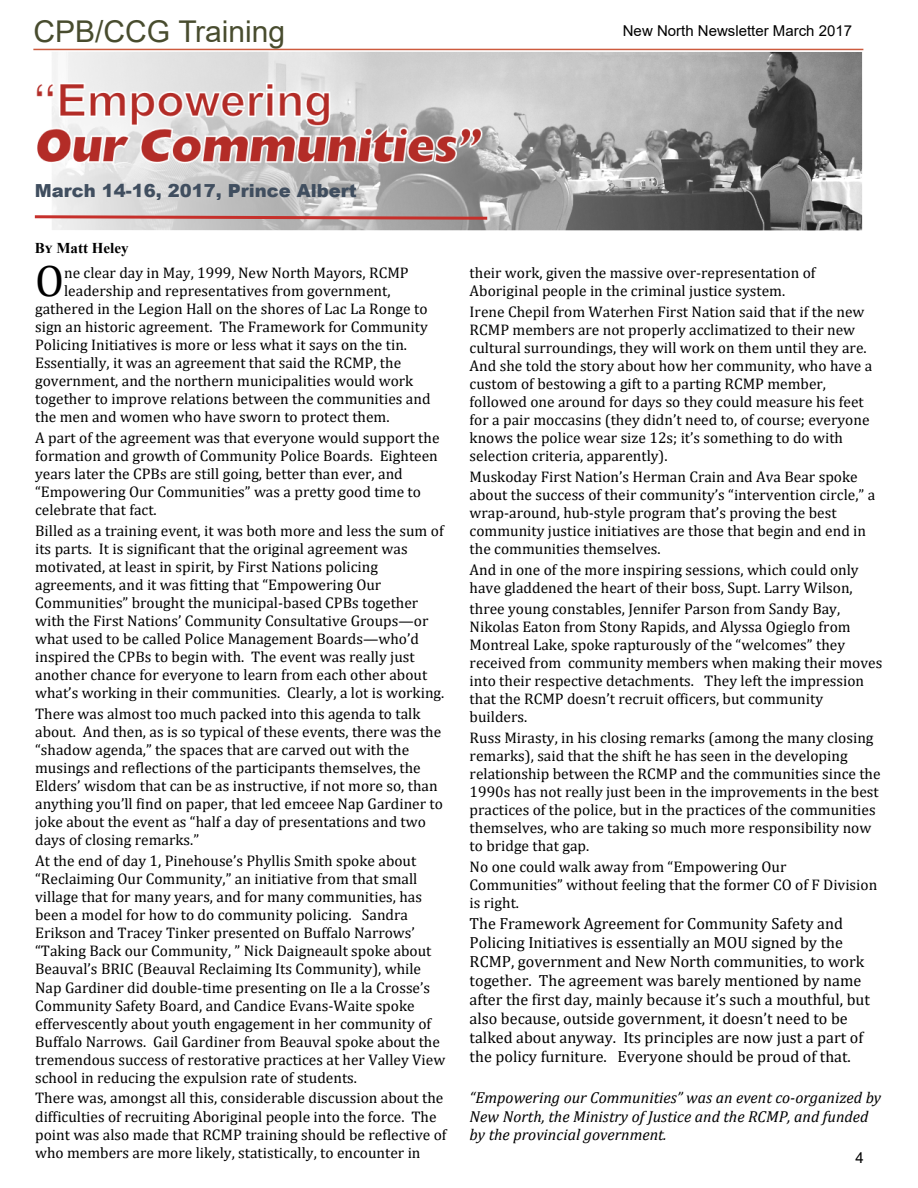
<style>
.page{position:relative;width:918px;height:1188px;background:#fff}
.page>*{position:absolute;margin:0;border:0;box-sizing:border-box;transform-origin:0 0}
.t1{font:44.4px "Cambria";color:#000}
.t2{font:30px "Arial";color:#484c2e}
.t3{font:900 18px "Arial";color:#404e5f}
.t4{font:16.2px/18.9px "Cambria";color:#000}
.t5{font:italic 15.9px/18.6px "Cambria";color:#000}
.t6{font:15.45px/18px "Cambria";color:#000}
.t7{font:15px "Arial";color:#000}
.t8{font:700 15px "Times New Roman";color:#000}
</style>
<div class="page">
<hr style="left:33px;top:49px;width:830px;height:1px;background:#cd5b3e">
<img style="left:52px;top:52px;width:810px;height:178px">
<img style="left:36px;top:83px;width:503px;height:80px">
<svg style="left:34px;top:214px;width:456px;height:7px"></svg>
<h2 class="t2" style="left:33px;top:20px;width:253px">CPB/CCG Training</h2>
<p class="t7" style="left:623px;top:25px;width:231px">New North Newsletter March 2017</p>
<p class="t3" style="left:35px;top:184px;width:323px">March 14-16, 2017, Prince Albert</p>
<p class="t8" style="left:35px;top:243px;width:95px">By Matt Heley</p>
<h1 class="t1" style="left:35px;top:262px;width:30px">O</h1>
<p class="t6" style="left:64px;top:265px;width:346px">ne clear day in May, 1999, New North Mayors, RCMP</p>
<p class="t6" style="left:64px;top:283px;width:328px">leadership and representatives from government,</p>
<p class="t6" style="left:35px;top:301px;width:394px">gathered in the Legion Hall on the shores of Lac La Ronge to</p>
<p class="t6" style="left:35px;top:319px;width:394px">sign an historic agreement. The Framework for Community</p>
<p class="t6" style="left:35px;top:337px;width:373px">Policing Initiatives is more or less what it says on the tin.</p>
<p class="t6" style="left:35px;top:355px;width:368px">Essentially, it was an agreement that said the RCMP, the</p>
<p class="t6" style="left:35px;top:373px;width:380px">government, and the northern municipalities would work</p>
<p class="t6" style="left:35px;top:391px;width:397px">together to improve relations between the communities and</p>
<p class="t6" style="left:35px;top:409px;width:356px">the men and women who have sworn to protect them.</p>
<p class="t6" style="left:35px;top:430px;width:406px">A part of the agreement was that everyone would support the formation and growth of Community Police Boards. Eighteen years later the CPBs are still going, better than ever, and “Empowering Our Communities” was a pretty good time to celebrate that fact.</p>
<p class="t6" style="left:35px;top:523px;width:411px">Billed as a training event, it was both more and less the sum of its parts. It is significant that the original agreement was motivated, at least in spirit, by First Nations policing agreements, and it was fitting that “Empowering Our Communities” brought the municipal-based CPBs together with the First Nations’ Community Consultative Groups—or what used to be called Police Management Boards—who’d inspired the CPBs to begin with. The event was really just another chance for everyone to learn from each other about what’s working in their communities. Clearly, a lot is working.</p>
<p class="t6" style="left:35px;top:706px;width:409px">There was almost too much packed into this agenda to talk about. And then, as is so typical of these events, there was the “shadow agenda,” the spaces that are carved out with the musings and reflections of the participants themselves, the Elders’ wisdom that can be as instructive, if not more so, than anything you’ll find on paper, that led emceee Nap Gardiner to joke about the event as “half a day of presentations and two days of closing remarks.”</p>
<p class="t6" style="left:35px;top:853px;width:412px">At the end of day 1, Pinehouse’s Phyllis Smith spoke about “Reclaiming Our Community,” an initiative from that small village that for many years, and for many communities, has been a model for how to do community policing. Sandra Erikson and Tracey Tinker presented on Buffalo Narrows’ “Taking Back our Community, ” Nick Daigneault spoke about Beauval’s BRIC (Beauval Reclaiming Its Community), while Nap Gardiner did double-time presenting on Ile a la Crosse’s Community Safety Board, and Candice Evans-Waite spoke effervescently about youth engagement in her community of Buffalo Narrows. Gail Gardiner from Beauval spoke about the tremendous success of restorative practices at her Valley View school in reducing the expulsion rate of students.</p>
<p class="t6" style="left:35px;top:1090px;width:413px">There was, amongst all this, considerable discussion about the difficulties of recruiting Aboriginal people into the force. The point was also made that RCMP training should be reflective of who members are more likely, statistically, to encounter in</p>
<p class="t6" style="left:470px;top:265px;width:347px">their work, given the massive over-representation of<br>Aboriginal people in the criminal justice system.</p>
<p class="t6" style="left:470px;top:304px;width:404px">Irene Chepil from Waterhen First Nation said that if the new RCMP members are not properly acclimatized to their new cultural surroundings, they will work on them until they are.<br>And she told the story about how her community, who have a custom of bestowing a gift to a parting RCMP member, followed one around for days so they could measure his feet for a pair moccasins (they didn’t need to, of course; everyone knows the police wear size 12s; it’s something to do with selection criteria, apparently).</p>
<p class="t6" style="left:470px;top:469px;width:407px">Muskoday First Nation’s Herman Crain and Ava Bear spoke about the success of their community’s “intervention circle,” a wrap-around, hub-style program that’s proving the best community justice initiatives are those that begin and end in the communities themselves.</p>
<p class="t6" style="left:470px;top:562px;width:391px">And in one of the more inspiring sessions, which could only have gladdened the heart of their boss, Supt. Larry Wilson,</p>
<p class="t6" style="left:470px;top:600px;width:414px">three young constables, Jennifer Parson from Sandy Bay, Nikolas Eaton from Stony Rapids, and Alyssa Ogieglo from Montreal Lake, spoke rapturously of the “welcomes” they received from community members when making their moves into their respective detachments. They left the impression that the RCMP doesn’t recruit officers, but community builders.</p>
<p class="t6" style="left:470px;top:729px;width:412px">Russ Mirasty, in his closing remarks (among the many closing remarks), said that the shift he has seen in the developing relationship between the RCMP and the communities since the 1990s has not really just been in the improvements in the best practices of the police, but in the practices of the communities themselves, who are taking so much more responsibility now to bridge that gap.</p>
<p class="t6" style="left:470px;top:858px;width:409px">No one could walk away from “Empowering Our<br>Communities” without feeling that the former CO of F Division is right.</p>
<p class="t4" style="left:470px;top:915px;width:402px">The Framework Agreement for Community Safety and Policing Initiatives is essentially an MOU signed by the RCMP, government and New North communities, to work together. The agreement was barely mentioned by name after the first day, mainly because it’s such a mouthful, but also because, outside government, it doesn’t need to be talked about anyway. Its principles are now just a part of the policy furniture. Everyone should be proud of that.</p>
<p class="t5" style="left:470px;top:1089px;width:413px">“Empowering our Communities” was an event co-organized by<br>New North, the Ministry of Justice and the RCMP, and funded by the provincial government.</p>
<p class="t7" style="left:856px;top:1152px;width:10px">4</p>
</div>
